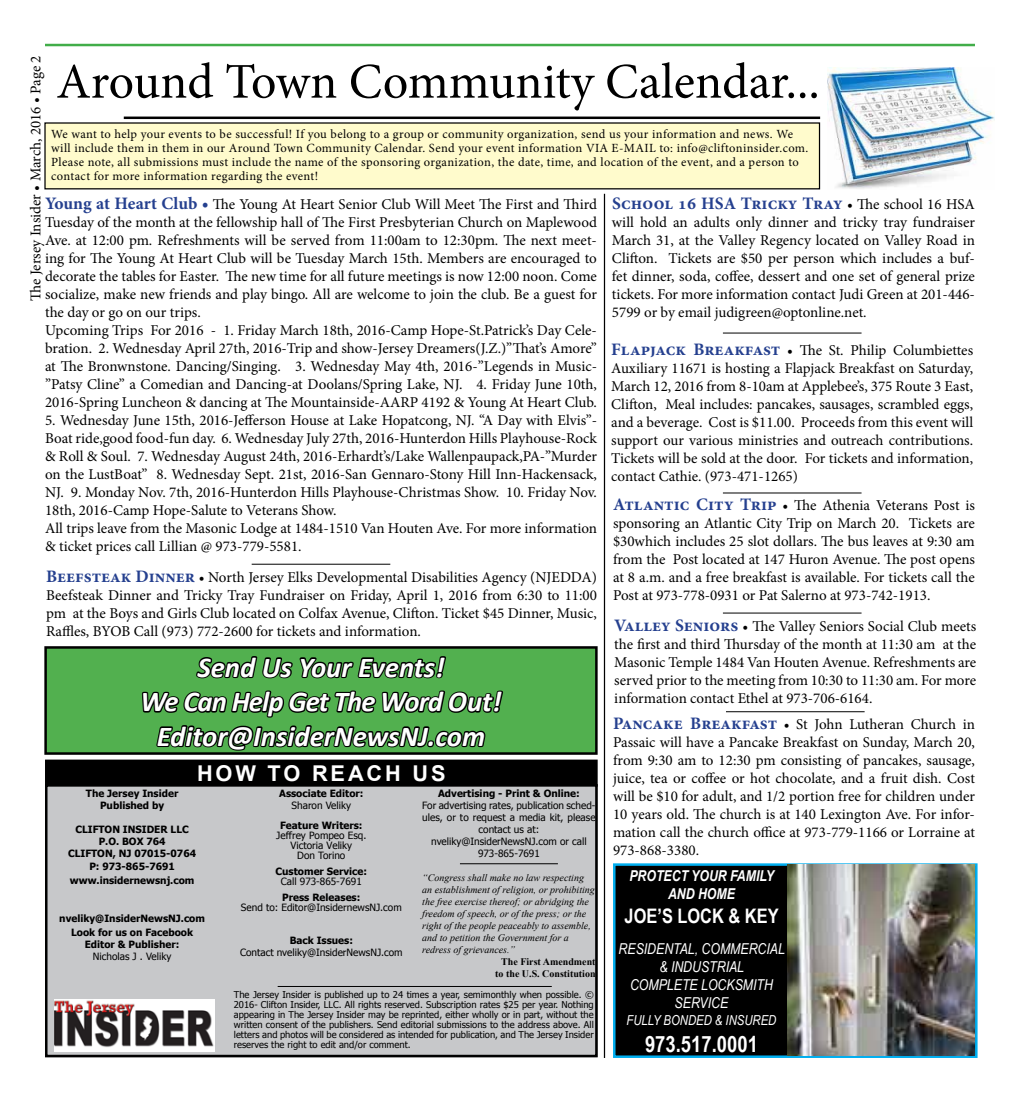
<style>
.page{position:relative;width:1020px;height:1103px;background:#fff}
.page>*{position:absolute;margin:0;border:0;box-sizing:border-box;transform-origin:0 0}
.t1{font:50px "Minion Pro";color:#000}
.t2{font:italic 700 28.75px/34.5px "Calibri";color:#fff;text-align:center}
.t3{font:700 22.5px "Arial Narrow";color:#fff}
.t4{font:700 21.75px "Arial";letter-spacing:.13em;color:#fff}
.t5{font:700 20px "Arial Narrow";color:#fff}
.t6{font:700 17.5px "Minion Pro";color:#25408f}
.t7{font:15px/18px "Minion Pro";color:#000;text-align:justify}
.t8{font:italic 15px/18px "Arial Narrow";color:#fff;text-align:center}
.t9{font:italic 700 15px/18px "Arial Narrow";color:#fff;text-align:center}
.t10{font:italic 13.75px "Arial Narrow";color:#fff}
.t11{font:12.5px/13.8px "Minion Pro";letter-spacing:.03em;color:#000}
.t12{font:10px/12px "Tahoma";color:#000;text-align:center}
.t13{font:700 10px/12px "Tahoma";color:#000;text-align:center}
.t14{font:italic 10px/12px "Times New Roman";color:#000}
.t15{font:700 10px/12px "Times New Roman";color:#000;text-align:center}
.t16{font:9.38px/10px "Tahoma";color:#000;text-align:justify}
.s1{font-weight:700;font-size:17.5px;color:#25408f}
.s2{font-weight:400;font-size:15px;color:#000}
</style>
<div class="page">
<hr style="left:45px;top:44px;width:930px;height:2px;background:#41ad49">
<div style="left:46px;top:760px;width:550px;height:25px;background:#000"></div>
<div style="left:45px;top:759px;width:553px;height:27px;border:2px solid #000"></div>
<div style="left:46px;top:785px;width:550px;height:271px;background:#c7c8ca"></div>
<div style="left:45px;top:784px;width:553px;height:273px;border:2px solid #000"></div>
<hr style="left:460px;top:863px;width:98px;height:1px;background:#000">
<hr style="left:278px;top:986px;width:274px;height:1px;background:#000">
<div style="left:55px;top:999px;width:160px;height:53px;background:#fff"></div>
<img style="left:55px;top:1000px;width:159px;height:48px">
<hr style="left:124px;top:117px;width:696px;height:2px;background:#000">
<div style="left:45px;top:123px;width:774px;height:66px;background:#fffbcc"></div>
<div style="left:44px;top:122px;width:776px;height:67px;border:1px solid #000"></div>
<hr style="left:604px;top:194px;width:1px;height:864px;background:#000">
<div style="left:46px;top:647px;width:550px;height:106px;background:#52b04f"></div>
<svg style="left:140px;top:656px;width:365px;height:209px"></svg>
<div style="left:44px;top:646px;width:553px;height:108px;border:2px solid #000"></div>
<img style="left:828px;top:67px;width:166px;height:122px">
<hr style="left:723px;top:333px;width:138px;height:1px;background:#000">
<hr style="left:723px;top:492px;width:138px;height:1px;background:#000">
<hr style="left:723px;top:612px;width:138px;height:1px;background:#000">
<hr style="left:726px;top:711px;width:138px;height:1px;background:#000">
<div style="left:614px;top:864px;width:362px;height:192px;background:#000"></div>
<div style="left:613px;top:863px;width:364px;height:195px;border:2px solid #00aeef"></div>
<img style="left:787px;top:864px;width:187px;height:191px">
<hr style="left:252px;top:564px;width:138px;height:1px;background:#000">
<p class="t7" style="left:27px;top:301px;width:247px;rotate:-90deg">The Jersey Insider • March, 2016 • Page 2</p>
<h1 class="t1" style="left:56px;top:48px;width:765px">Around Town Community Calendar...</h1>
<p class="t11" style="left:51px;top:127px;width:758px">We want to help your events to be successful! If you belong to a group or community organization, send us your information and news. We will include them in them in our Around Town Community Calendar. Send your event information VIA E-MAIL to: info@cliftoninsider.com.<br>Please note, all submissions must include the name of the sponsoring organization, the date, time, and location of the event, and a person to contact for more information regarding the event!</p>
<p class="t7" style="left:45px;top:195px;width:553px;text-align:left"><span class="s1">Young at Heart Club •</span> The Young At Heart Senior Club Will Meet The First and Third Tuesday of the month at the fellowship hall of The First Presbyterian Church on Maplewood Ave. at 12:00 pm. Refreshments will be served from 11:00am to 12:30pm. The next meet&shy;ing for The Young At Heart Club will be Tuesday March 15th. Members are encouraged to decorate the tables for Easter. The new time for all future meetings is now 12:00 noon. Come socialize, make new friends and play bingo. All are welcome to join the club. Be a guest for the day or go on our trips.<br>Upcoming Trips For 2016 - 1. Friday March 18th, 2016-Camp Hope-St.Patrick’s Day Cele&shy;bration. 2. Wednesday April 27th, 2016-Trip and show-Jersey Dreamers(J.Z.)”That’s Amore” at The Bronwnstone. Dancing/Singing. 3. Wednesday May 4th, 2016-”Legends in Music-”Patsy Cline” a Comedian and Dancing-at Doolans/Spring Lake, NJ. 4. Friday June 10th, 2016-Spring Luncheon &amp; dancing at The Mountainside-AARP 4192 &amp; Young At Heart Club.</p>
<p class="t7" style="left:45px;top:411px;width:553px;text-align:left">5. Wednesday June 15th, 2016-Jefferson House at Lake Hopatcong, NJ. “A Day with Elvis”- Boat ride,good food-fun day. 6. Wednesday July 27th, 2016-Hunterdon Hills Playhouse-Rock &amp; Roll &amp; Soul. 7. Wednesday August 24th, 2016-Erhardt’s/Lake Wallenpaupack,PA-”Murder on the LustBoat” 8. Wednesday Sept. 21st, 2016-San Gennaro-Stony Hill Inn-Hackensack, NJ. 9. Monday Nov. 7th, 2016-Hunterdon Hills Playhouse-Christmas Show. 10. Friday Nov.<br>18th, 2016-Camp Hope-Salute to Veterans Show.<br>All trips leave from the Masonic Lodge at 1484-1510 Van Houten Ave. For more information &amp; ticket prices call Lillian @ 973-779-5581.</p>
<p class="t6" style="left:612px;top:191px;width:364px">School 16 HSA Tricky Tray <span class="s2">• The school 16 HSA</span></p>
<p class="t7" style="left:612px;top:213px;width:364px">will hold an adults only dinner and tricky tray fundraiser March 31, at the Valley Regency located on Valley Road in Clifton. Tickets are $50 per person which includes a buf&shy;fet dinner, soda, coffee, dessert and one set of general prize tickets. For more information contact Judi Green at 201-446- 5799 or by email judigreen@optonline.net.</p>
<p class="t7" style="left:611px;top:341px;width:363px"><span class="s1">Flapjack Breakfast</span> • The St. Philip Columbiettes Auxiliary 11671 is hosting a Flapjack Breakfast on Saturday, March 12, 2016 from 8-10am at Applebee’s, 375 Route 3 East, Clifton, Meal includes: pancakes, sausages, scrambled eggs, and a beverage. Cost is $11.00. Proceeds from this event will support our various ministries and outreach contributions.<br>Tickets will be sold at the door. For tickets and information, contact Cathie. (973-471-1265)</p>
<p class="t7" style="left:613px;top:496px;width:363px"><span class="s1">Atlantic City Trip</span> • The Athenia Veterans Post is sponsoring an Atlantic City Trip on March 20. Tickets are $30which includes 25 slot dollars. The bus leaves at 9:30 am from the Post located at 147 Huron Avenue. The post opens at 8 a.m. and a free breakfast is available. For tickets call the Post at 973-778-0931 or Pat Salerno at 973-742-1913.</p>
<p class="t7" style="left:46px;top:568px;width:552px"><span class="s1">Beefsteak Dinner</span> • North Jersey Elks Developmental Disabilities Agency (NJEDDA)<br>Beefsteak Dinner and Tricky Tray Fundraiser on Friday, April 1, 2016 from 6:30 to 11:00 pm at the Boys and Girls Club located on Colfax Avenue, Clifton. Ticket $45 Dinner, Music, Raffles, BYOB Call (973) 772-2600 for tickets and information.</p>
<p class="t7" style="left:614px;top:617px;width:363px"><span class="s1">Valley Seniors</span> • The Valley Seniors Social Club meets the first and third Thursday of the month at 11:30 am at the Masonic Temple 1484 Van Houten Avenue. Refreshments are served prior to the meeting from 10:30 to 11:30 am. For more information contact Ethel at 973-706-6164.</p>
<h2 class="t2" style="left:140px;top:650px;width:363px">Send Us Your Events!<br>We Can Help Get The Word Out!<br>Editor@InsiderNewsNJ.com</h2>
<p class="t7" style="left:613px;top:715px;width:363px"><span class="s1">Pancake Breakfast</span> • St John Lutheran Church in Passaic will have a Pancake Breakfast on Sunday, March 20, from 9:30 am to 12:30 pm consisting of pancakes, sausage, juice, tea or coffee or hot chocolate, and a fruit dish. Cost will be $10 for adult, and 1/2 portion free for children under 10 years old. The church is at 140 Lexington Ave. For infor&shy;mation call the church office at 973-779-1166 or Lorraine at 973-868-3380.</p>
<h3 class="t4" style="left:197px;top:759px;width:250px">HOW TO REACH US</h3>
<p class="t13" style="left:86px;top:786px;width:94px">The Jersey Insider<br>Published by</p>
<p class="t13" style="left:68px;top:822px;width:129px">CLIFTON INSIDER LLC<br>P.O. BOX 764<br>CLIFTON, NJ 07015-0764</p>
<p class="t13" style="left:70px;top:859px;width:126px;line-height:13.8px">P: 973-865-7691 www.insidernewsnj.com</p>
<p class="t13" style="left:59px;top:910px;width:147px;line-height:13.8px">nveliky@InsiderNewsNJ.com<br>Look for us on Facebook</p>
<p class="t13" style="left:85px;top:937px;width:96px">Editor &amp; Publisher:</p>
<p class="t12" style="left:93px;top:949px;width:80px">Nicholas J . Veliky</p>
<p class="t13" style="left:438px;top:786px;width:143px">Advertising - Print &amp; Online:</p>
<p class="t12" style="left:422px;top:798px;width:175px">For advertising rates, publication sched&shy;ules, or to request a media kit, please contact us at: nveliky@InsiderNewsNJ.com or call<br>973-865-7691</p>
<p class="t14" style="left:422px;top:871px;width:174px">“Congress shall make no law respecting an establishment of religion, or prohibiting the free exercise thereof; or abridging the freedom of speech, or of the press; or the right of the people peaceably to assemble, and to petition the Government for a redress of grievances.”</p>
<p class="t15" style="left:495px;top:955px;width:102px">The First Amendment to the U.S. Constitution</p>
<p class="t16" style="left:234px;top:989px;width:361px">The Jersey Insider is published up to 24 times a year, semimonthly when possible. © 2016- Clifton Insider, LLC. All rights reserved. Subscription rates $25 per year. Nothing appearing in The Jersey Insider may be reprinted, either wholly or in part, without the written consent of the publishers. Send editorial submissions to the address above. All letters and photos will be considered as intended for publication, and The Jersey Insider reserves the right to edit and/or comment.</p>
<p class="t13" style="left:279px;top:786px;width:86px">Associate Editor:</p>
<p class="t12" style="left:292px;top:798px;width:61px">Sharon Veliky</p>
<p class="t13" style="left:280px;top:818px;width:84px">Feature Writers:</p>
<p class="t12" style="left:276px;top:829px;width:92px;line-height:10px">Jeffrey Pompeo Esq.<br>Victoria Veliky<br>Don Torino</p>
<p class="t13" style="left:275px;top:864px;width:93px">Customer Service:</p>
<p class="t12" style="left:281px;top:875px;width:82px">Call 973-865-7691</p>
<p class="t13" style="left:282px;top:891px;width:80px">Press Releases:</p>
<p class="t12" style="left:241px;top:901px;width:162px">Send to: Editor@InsidernewsNJ.com</p>
<p class="t13" style="left:290px;top:933px;width:65px">Back Issues:</p>
<p class="t12" style="left:240px;top:945px;width:164px">Contact nveliky@InsiderNewsNJ.com</p>
<p class="t9" style="left:629px;top:865px;width:146px">PROTECT YOUR FAMILY<br>AND HOME</p>
<h3 class="t5" style="left:624px;top:900px;width:156px">JOE’S LOCK &amp; KEY</h3>
<p class="t8" style="left:618px;top:939px;width:168px">RESIDENTAL, COMMERCIAL &amp; INDUSTRIAL<br>COMPLETE LOCKSMITH<br>SERVICE</p>
<p class="t10" style="left:626px;top:1010px;width:151px">FULLY BONDED &amp; INSURED</p>
<h3 class="t3" style="left:645px;top:1026px;width:114px">973.517.0001</h3>
</div>
